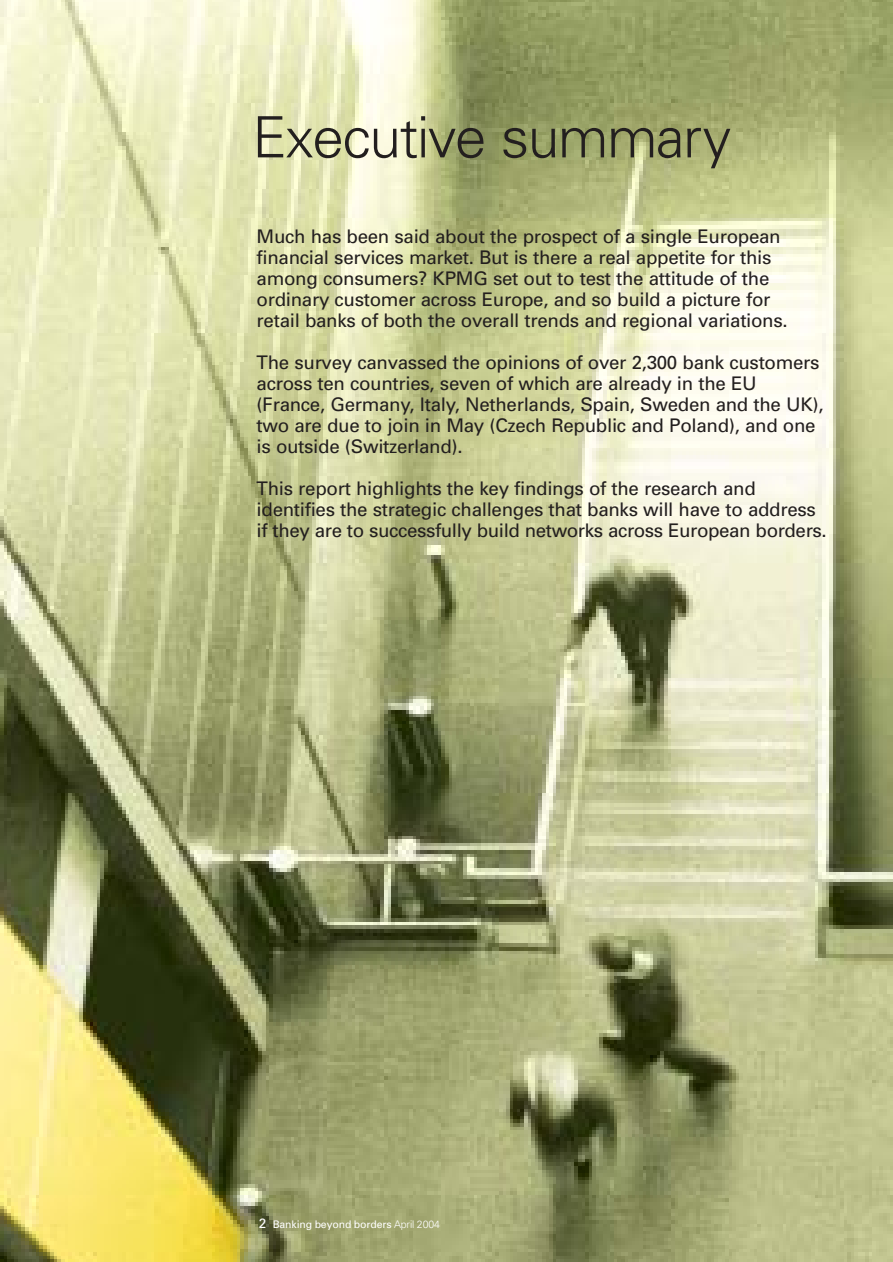
<style>
.page{position:relative;width:893px;height:1262px;background:#fff}
.page>*{position:absolute;margin:0;border:0;box-sizing:border-box;transform-origin:0 0}
.t1{font:300 57px "Univers";letter-spacing:-.03em;color:#231f1f}
.t2{font:18.75px/21px "Univers";letter-spacing:-.015em;color:#231f1f}
.t3{font:10.5px "Univers";letter-spacing:-.01em;color:#fff}
.s1{font-size:13.5px}
.s2{font-weight:300}
</style>
<div class="page">
<img style="left:0;top:0;width:892px;height:1261px">
<h1 class="t1" style="left:252px;top:116px;width:481px">Executive summary</h1>
<p class="t2" style="left:256px;top:227px;width:532px">Much has been said about the prospect of a single European financial services market. But is there a real appetite for this among consumers? KPMG set out to test the attitude of the ordinary customer across Europe, and so build a picture for retail banks of both the overall trends and regional variations.</p>
<p class="t2" style="left:256px;top:353px;width:568px">The survey canvassed the opinions of over 2,300 bank customers across ten countries, seven of which are already in the EU (France, Germany, Italy, Netherlands, Spain, Sweden and the UK), two are due to join in May (Czech Republic and Poland), and one is outside (Switzerland).</p>
<p class="t2" style="left:256px;top:479px;width:571px">This report highlights the key findings of the research and identifies the strategic challenges that banks will have to address if they are to successfully build networks across European borders.</p>
<p class="t3" style="left:259px;top:1220px;width:182px"><span class="s1">2</span> Banking beyond borders <span class="s2">April 2004</span></p>
</div>
